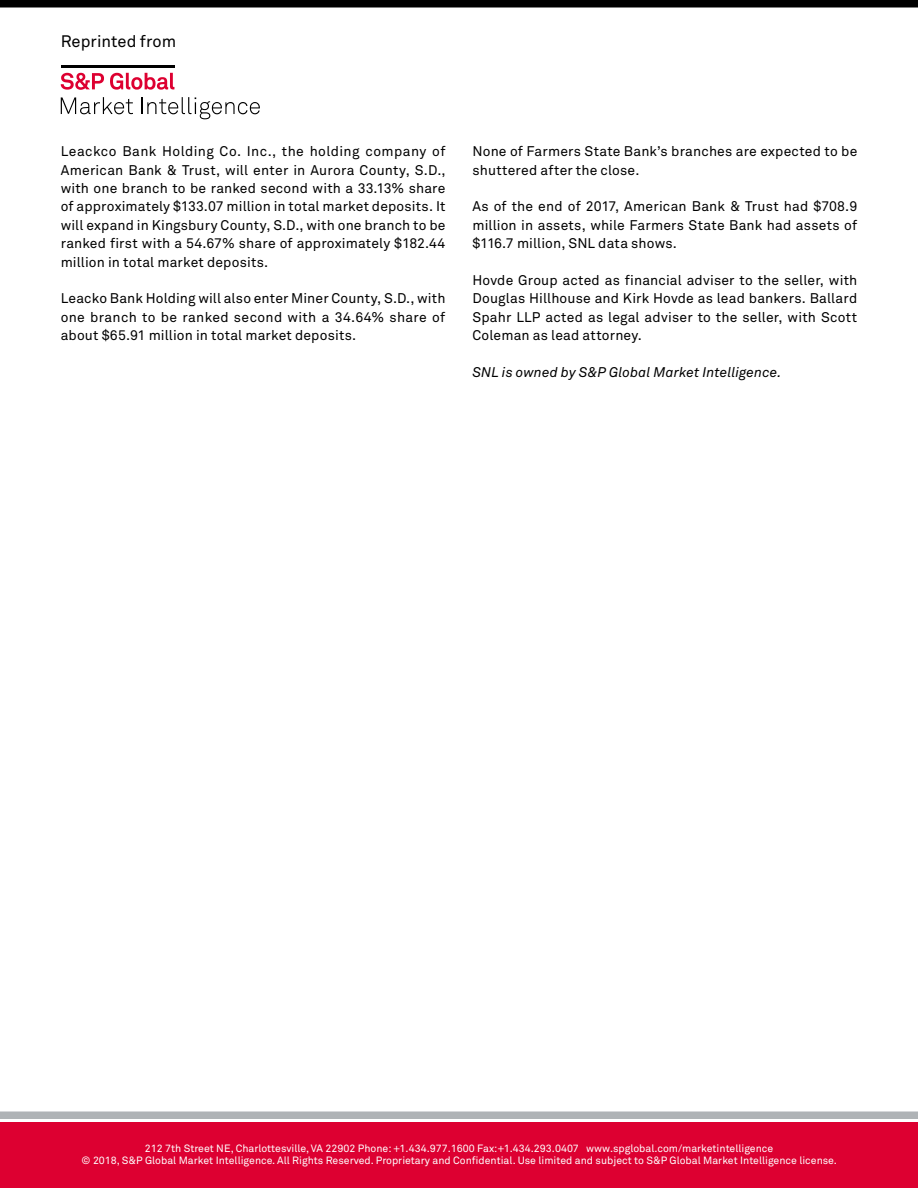
<style>
.page{position:relative;width:918px;height:1188px;background:#fff}
.page>*{position:absolute;margin:0;border:0;box-sizing:border-box;transform-origin:0 0}
.t1{font:33px "Myriad Pro";letter-spacing:.095em;color:#fff;scale:2 1}
.t2{font:16.5px "Akkurat Pro";letter-spacing:.005em;color:#000}
.t3{font:13.8px/18.3px "Akkurat Pro";letter-spacing:.01em;color:#000;text-align:justify}
.t4{font:italic 13.8px "Akkurat Pro";letter-spacing:.005em;color:#000}
.t5{font:10.5px/12.6px "Akkurat Pro";color:#fff;text-align:center}
</style>
<div class="page">
<div style="left:0;top:1112px;width:918px;height:7px;background:#afb3b6"></div>
<div style="left:0;top:1122px;width:918px;height:66px;background:#dd0031"></div>
<div style="left:0;top:0;width:918px;height:8px;background:#000"></div>
<svg style="left:61px;top:65px;width:113px;height:25px"></svg>
<svg style="left:61px;top:97px;width:72px;height:17px"></svg>
<svg style="left:141px;top:97px;width:119px;height:22px"></svg>
<p class="t2" style="left:61px;top:31px;width:117px">Reprinted from</p>
<p class="t3" style="left:61px;top:142px;width:386px">Leackco Bank Holding Co. Inc., the holding company of American Bank &amp; Trust, will enter in Aurora County, S.D., with one branch to be ranked second with a 33.13% share of approximately $133.07 million in total market deposits. It will expand in Kingsbury County, S.D., with one branch to be ranked first with a 54.67% share of approximately $182.44 million in total market deposits.</p>
<p class="t3" style="left:61px;top:289px;width:386px">Leacko Bank Holding will also enter Miner County, S.D., with one branch to be ranked second with a 34.64% share of about $65.91 million in total market deposits.</p>
<p class="t3" style="left:473px;top:142px;width:386px">None of Farmers State Bank’s branches are expected to be shuttered after the close.</p>
<p class="t3" style="left:473px;top:198px;width:386px">As of the end of 2017, American Bank &amp; Trust had $708.9 million in assets, while Farmers State Bank had assets of $116.7 million, SNL data shows.</p>
<p class="t3" style="left:473px;top:271px;width:386px">Hovde Group acted as financial adviser to the seller, with Douglas Hillhouse and Kirk Hovde as lead bankers. Ballard Spahr LLP acted as legal adviser to the seller, with Scott Coleman as lead attorney.</p>
<p class="t4" style="left:473px;top:364px;width:310px">SNL is owned by S&amp;P Global Market Intelligence.</p>
<h1 class="t1" style="left:63px;top:1127px;width:328px">http://www.snl.com</h1>
<p class="t5" style="left:82px;top:1142px;width:757px">212 7th Street NE, Charlottesville, VA 22902 Phone: +1.434.977.1600 Fax:+1.434.293.0407 www.spglobal.com/marketintelligence<br>© 2018, S&amp;P Global Market Intelligence. All Rights Reserved. Proprietary and Confidential. Use limited and subject to S&amp;P Global Market Intelligence license.</p>
</div>
